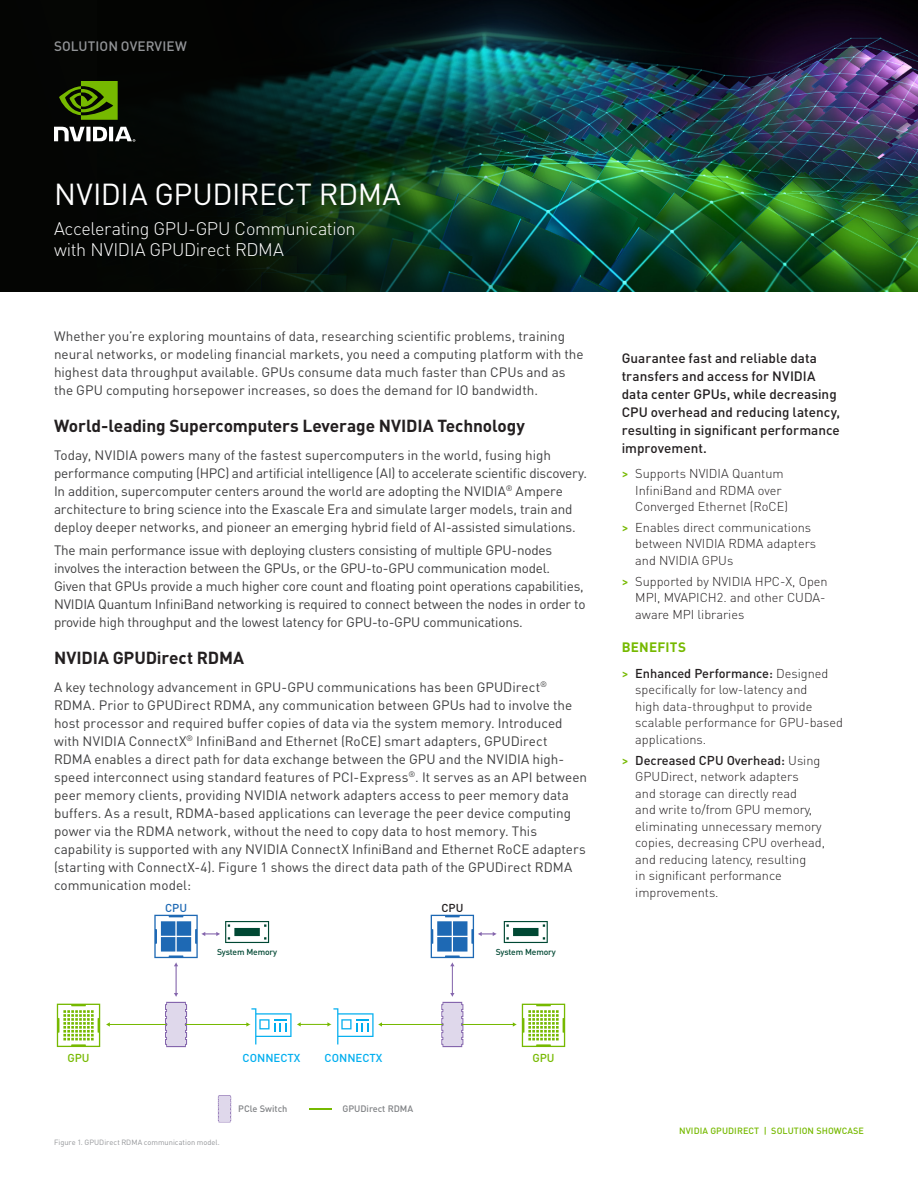
<style>
.page{position:relative;width:918px;height:1188px;background:#fff}
.page>*{position:absolute;margin:0;border:0;box-sizing:border-box;transform-origin:0 0}
.H0_Regular_20_20_-6p{font:30px "DIN Pro";letter-spacing:-.015em;color:#fff}
.H0_Title_case_Small{font:300 18px "DIN Pro";letter-spacing:-.02em;color:#fff}
.Black_h2{font:700 17.25px "DIN Pro";letter-spacing:-.01em;color:#231f20}
.body_copy{font:13.5px/18px "DIN Pro";color:#3e3e3f}
.sidebar-header{font:500 13.5px/18px "DIN Pro";color:#231f20}
.t1{font:500 13.5px "DIN Pro";letter-spacing:.005em;color:#939598}
.sidebar-header-2{font:700 13.5px "DIN Pro";letter-spacing:.015em;color:#76b900}
.t2{font:300 12.75px/16.5px "DIN Pro";color:#231f20}
.t3{font:500 11.4px "DIN Pro";color:#00aeef}
.t4{font:500 11.4px "DIN Pro";color:#76b900}
.t5{font:500 11.4px "DIN Pro";color:#1e69b4}
.t6{font:500 11.4px "DIN Pro";color:#231f20}
.t7{font:500 9.3px "DIN Pro";color:#808285}
.t8{font:500 9px "DIN Pro";letter-spacing:.01em;color:#76b900}
.t9{font:500 8.55px "DIN Pro";letter-spacing:-.015em;color:#004833}
.Caption_50k{font:7.5px "DIN Pro";color:#939598}
.s1{font-weight:500;color:#76b900}
.s2{font-weight:500}
</style>
<div class="page">
<img style="left:0;top:0;width:918px;height:292px">
<hr style="left:109px;top:1024px;width:138px;height:1px;background:#76b900">
<hr style="left:381px;top:1024px;width:132px;height:1px;background:#76b900">
<svg style="left:57px;top:1004px;width:43px;height:43px"></svg>
<svg style="left:513px;top:1004px;width:52px;height:43px"></svg>
<svg style="left:504px;top:921px;width:44px;height:22px"></svg>
<svg style="left:310px;top:1109px;width:22px;height:1px"></svg>
<svg style="left:154px;top:915px;width:228px;height:132px"></svg>
<svg style="left:431px;top:915px;width:65px;height:132px"></svg>
<svg style="left:218px;top:1095px;width:13px;height:27px"></svg>
<svg style="left:54px;top:127px;width:81px;height:15px"></svg>
<svg style="left:59px;top:81px;width:59px;height:39px"></svg>
<p class="t1" style="left:54px;top:37px;width:134px">SOLUTION OVERVIEW</p>
<p class="H0_Regular_20_20_-6p" style="left:54px;top:173px;width:348px">NVIDIA GPUDIRECT RDMA</p>
<p class="H0_Title_case_Small" style="left:54px;top:216px;width:303px">Accelerating GPU-GPU Communication</p>
<p class="H0_Title_case_Small" style="left:54px;top:237px;width:231px">with NVIDIA GPUDirect RDMA</p>
<p class="body_copy" style="left:54px;top:327px;width:531px">Whether you’re exploring mountains of data, researching scientific problems, training neural networks, or modeling financial markets, you need a computing platform with the highest data throughput available. GPUs consume data much faster than CPUs and as the GPU computing horsepower increases, so does the demand for IO bandwidth.</p>
<p class="Black_h2" style="left:54px;top:414px;width:472px">World-leading Supercomputers Leverage NVIDIA Technology</p>
<p class="body_copy" style="left:54px;top:445px;width:535px">Today, NVIDIA powers many of the fastest supercomputers in the world, fusing high performance computing (HPC) and artificial intelligence (AI) to accelerate scientific discovery.<br>In addition, supercomputer centers around the world are adopting the NVIDIA<sup>®</sup> Ampere architecture to bring science into the Exascale Era and simulate larger models, train and deploy deeper networks, and pioneer an emerging hybrid field of AI-assisted simulations.</p>
<p class="body_copy" style="left:54px;top:541px;width:533px">The main performance issue with deploying clusters consisting of multiple GPU-nodes involves the interaction between the GPUs, or the GPU-to-GPU communication model.<br>Given that GPUs provide a much higher core count and floating point operations capabilities, NVIDIA Quantum InfiniBand networking is required to connect between the nodes in order to provide high throughput and the lowest latency for GPU-to-GPU communications.</p>
<p class="Black_h2" style="left:54px;top:646px;width:192px">NVIDIA GPUDirect RDMA</p>
<p class="body_copy" style="left:54px;top:677px;width:535px">A key technology advancement in GPU-GPU communications has been GPUDirect<sup>® </sup>RDMA. Prior to GPUDirect RDMA, any communication between GPUs had to involve the host processor and required buffer copies of data via the system memory. Introduced with NVIDIA ConnectX<sup>®</sup> InfiniBand and Ethernet (RoCE) smart adapters, GPUDirect RDMA enables a direct path for data exchange between the GPU and the NVIDIA high&shy;speed interconnect using standard features of PCI-Express<sup>®</sup>. It serves as an API between peer memory clients, providing NVIDIA network adapters access to peer memory data buffers. As a result, RDMA-based applications can leverage the peer device computing power via the RDMA network, without the need to copy data to host memory. This capability is supported with any NVIDIA ConnectX InfiniBand and Ethernet RoCE adapters (starting with ConnectX-4). Figure 1 shows the direct data path of the GPUDirect RDMA communication model:</p>
<p class="t5" style="left:165px;top:900px;width:24px">CPU</p>
<p class="t6" style="left:441px;top:900px;width:24px">CPU</p>
<p class="t9" style="left:217px;top:946px;width:62px">System Memory</p>
<p class="t9" style="left:496px;top:946px;width:62px">System Memory</p>
<p class="sidebar-header" style="left:622px;top:348px;width:220px">Guarantee fast and reliable data transfers and access for NVIDIA data center GPUs, while decreasing<br>CPU overhead and reducing latency, resulting in significant performance improvement.</p>
<p class="t2" style="left:635px;top:465px;width:154px;text-indent:-14px"><span class="s1">&gt;</span> Supports NVIDIA Quantum<br>InfiniBand and RDMA over<br>Converged Ethernet (RoCE)</p>
<p class="t2" style="left:635px;top:519px;width:182px;text-indent:-14px"><span class="s1">&gt;</span> Enables direct communications between NVIDIA RDMA adapters and NVIDIA GPUs</p>
<p class="t2" style="left:635px;top:572px;width:194px;text-indent:-14px"><span class="s1">&gt;</span> Supported by NVIDIA HPC-X, Open<br>MPI, MVAPICH2. and other CUDA&shy;aware MPI libraries</p>
<p class="sidebar-header-2" style="left:622px;top:638px;width:66px">BENEFITS</p>
<p class="t2" style="left:635px;top:664px;width:209px;text-indent:-14px"><span class="s1">&gt;</span> <span class="s2">Enhanced Performance:</span> Designed specifically for low-latency and<br>high data-throughput to provide scalable performance for GPU-based applications.</p>
<p class="t2" style="left:635px;top:751px;width:191px;text-indent:-13px"><span class="s1">&gt;</span> <span class="s2">Decreased CPU Overhead:</span> Using<br>GPUDirect, network adapters<br>and storage can directly read<br>and write to/from GPU memory, eliminating unnecessary memory copies, decreasing CPU overhead, and reducing latency, resulting<br>in significant performance improvements.</p>
<p class="t4" style="left:67px;top:1050px;width:24px">GPU</p>
<p class="t3" style="left:243px;top:1050px;width:59px">CONNECTX</p>
<p class="t3" style="left:325px;top:1050px;width:59px">CONNECTX</p>
<p class="t4" style="left:532px;top:1050px;width:24px">GPU</p>
<p class="Caption_50k" style="left:54px;top:1137px;width:167px">Figure 1. GPUDirect RDMA communication model.</p>
<p class="t7" style="left:238px;top:1102px;width:51px">PCle Switch</p>
<p class="t7" style="left:342px;top:1102px;width:72px">GPUDirect RDMA</p>
<p class="t8" style="left:679px;top:1125px;width:186px">NVIDIA GPUDIRECT | SOLUTION SHOWCASE</p>
</div>
